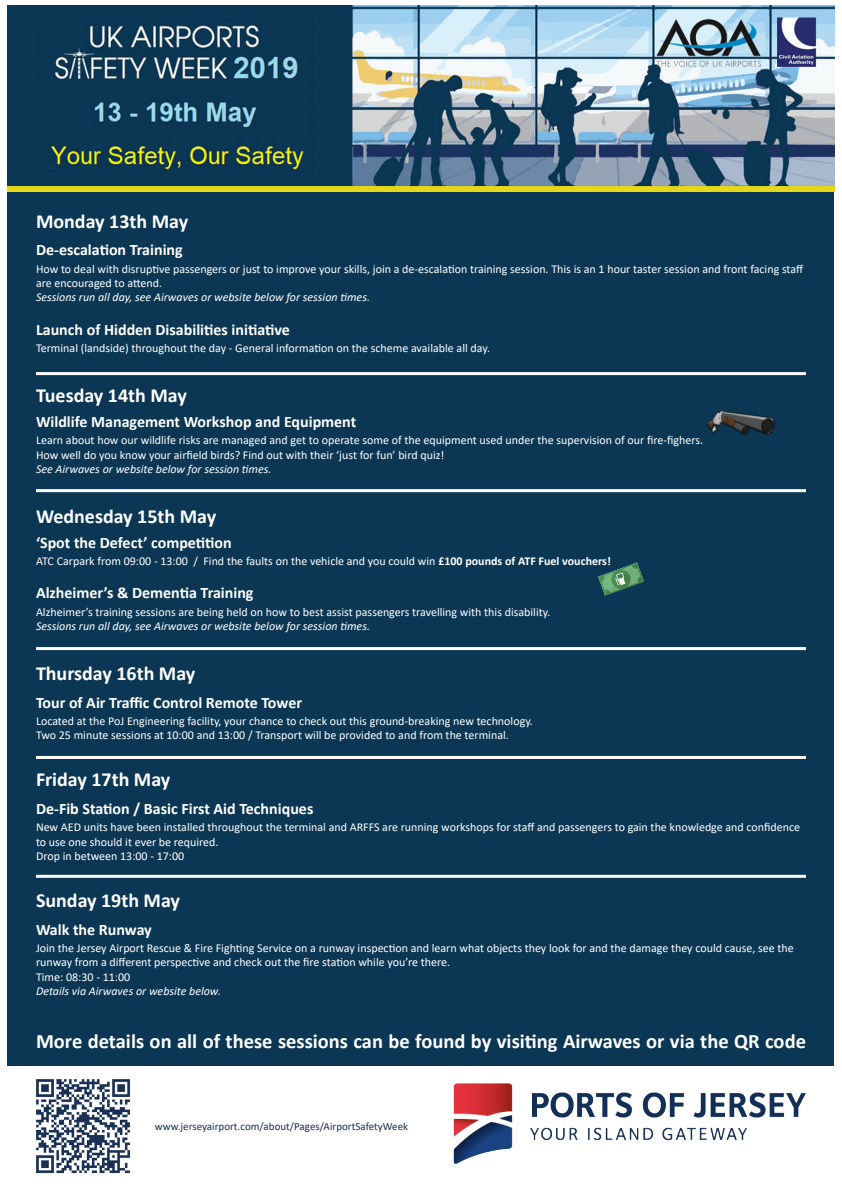
<style>
.page{position:relative;width:842px;height:1191px;background:#fff}
.page>*{position:absolute;margin:0;border:0;box-sizing:border-box;transform-origin:0 0}
.t1{font:700 20.5px "Calibri";color:#fff}
.t2{font:700 20px "Calibri";color:#fff}
.t3{font:700 16px "Calibri";color:#fff}
.t4{font:12px/14.4px "Calibri";color:#fff}
.t5{font:italic 12px "Calibri";color:#fff}
.t6{font:11px "Calibri";color:#1a3054}
.s1{font-weight:700}
</style>
<div class="page">
<div style="left:8px;top:162px;width:826px;height:904px;background:#0b3754"></div>
<img style="left:8px;top:6px;width:826px;height:185px">
<img style="left:707px;top:410px;width:68px;height:25px">
<svg style="left:598px;top:562px;width:46px;height:33px"></svg>
<hr style="left:36px;top:372px;width:770px;height:3px;background:#fff">
<hr style="left:36px;top:489px;width:770px;height:3px;background:#fff">
<hr style="left:36px;top:647px;width:770px;height:3px;background:#fff">
<hr style="left:36px;top:756px;width:770px;height:3px;background:#fff">
<hr style="left:36px;top:874px;width:770px;height:3px;background:#fff">
<img style="left:453px;top:1083px;width:353px;height:81px">
<img style="left:36px;top:1079px;width:95px;height:95px">
<p class="t2" style="left:36px;top:207px;width:154px">Monday 13th May</p>
<p class="t3" style="left:36px;top:239px;width:148px">De-escalation Training</p>
<p class="t4" style="left:36px;top:261px;width:769px">How to deal with disruptive passengers or just to improve your skills, join a de-escalation training session. This is an 1 hour taster session and front facing staff are encouraged to attend.</p>
<p class="t5" style="left:36px;top:289px;width:335px">Sessions run all day, see Airwaves or website below for session times.</p>
<p class="t3" style="left:36px;top:318px;width:255px">Launch of Hidden Disabilities initiative</p>
<p class="t4" style="left:36px;top:341px;width:456px">Terminal (landside) throughout the day - General information on the scheme available all day.</p>
<p class="t2" style="left:36px;top:381px;width:152px">Tuesday 14th May</p>
<p class="t3" style="left:36px;top:410px;width:322px">Wildlife Management Workshop and Equipment</p>
<p class="t4" style="left:36px;top:433px;width:669px">Learn about how our wildlife risks are managed and get to operate some of the equipment used under the supervision of our fire-fighers.</p>
<p class="t4" style="left:36px;top:447px;width:410px">How well do you know your airfield birds? Find out with their ‘just for fun’ bird quiz!</p>
<p class="t5" style="left:36px;top:461px;width:237px">See Airwaves or website below for session times.</p>
<p class="t2" style="left:36px;top:502px;width:182px">Wednesday 15th May</p>
<p class="t3" style="left:36px;top:531px;width:197px">‘Spot the Defect’ competition</p>
<p class="t4" style="left:36px;top:553px;width:576px">ATC Carpark from 09:00 - 13:00 / Find the faults on the vehicle and you could win <span class="s1">£100 pounds of ATF Fuel vouchers!</span></p>
<p class="t3" style="left:36px;top:582px;width:219px">Alzheimer’s &amp; Dementia Training</p>
<p class="t4" style="left:36px;top:604px;width:516px">Alzheimer’s training sessions are being held on how to best assist passengers travelling with this disability.</p>
<p class="t5" style="left:36px;top:618px;width:335px">Sessions run all day, see Airwaves or website below for session times.</p>
<p class="t2" style="left:36px;top:659px;width:161px">Thursday 16th May</p>
<p class="t3" style="left:36px;top:691px;width:268px">Tour of Air Traffic Control Remote Tower</p>
<p class="t4" style="left:36px;top:713px;width:498px">Located at the PoJ Engineering facility, your chance to check out this ground-breaking new technology.</p>
<p class="t4" style="left:36px;top:727px;width:474px">Two 25 minute sessions at 10:00 and 13:00 / Transport will be provided to and from the terminal.</p>
<p class="t2" style="left:36px;top:765px;width:136px">Friday 17th May</p>
<p class="t3" style="left:36px;top:797px;width:279px">De-Fib Station / Basic First Aid Techniques</p>
<p class="t4" style="left:36px;top:819px;width:766px">New AED units have been installed throughout the terminal and ARFFS are running workshops for staff and passengers to gain the knowledge and confidence to use one should it ever be required.</p>
<p class="t4" style="left:36px;top:848px;width:150px">Drop in between 13:00 - 17:00</p>
<p class="t2" style="left:36px;top:886px;width:146px">Sunday 19th May</p>
<p class="t3" style="left:36px;top:918px;width:117px">Walk the Runway</p>
<p class="t4" style="left:36px;top:940px;width:759px">Join the Jersey Airport Rescue &amp; Fire Fighting Service on a runway inspection and learn what objects they look for and the damage they could cause, see the runway from a different perspective and check out the fire station while you’re there.</p>
<p class="t4" style="left:36px;top:969px;width:96px">Time: 08:30 - 11:00</p>
<p class="t5" style="left:36px;top:982px;width:186px">Details via Airwaves or website below.</p>
<p class="t1" style="left:36px;top:1027px;width:771px">More details on all of these sessions can be found by visiting Airwaves or via the QR code</p>
<p class="t6" style="left:155px;top:1118px;width:255px">www.jerseyairport.com/about/Pages/AirportSafetyWeek</p>
</div>
